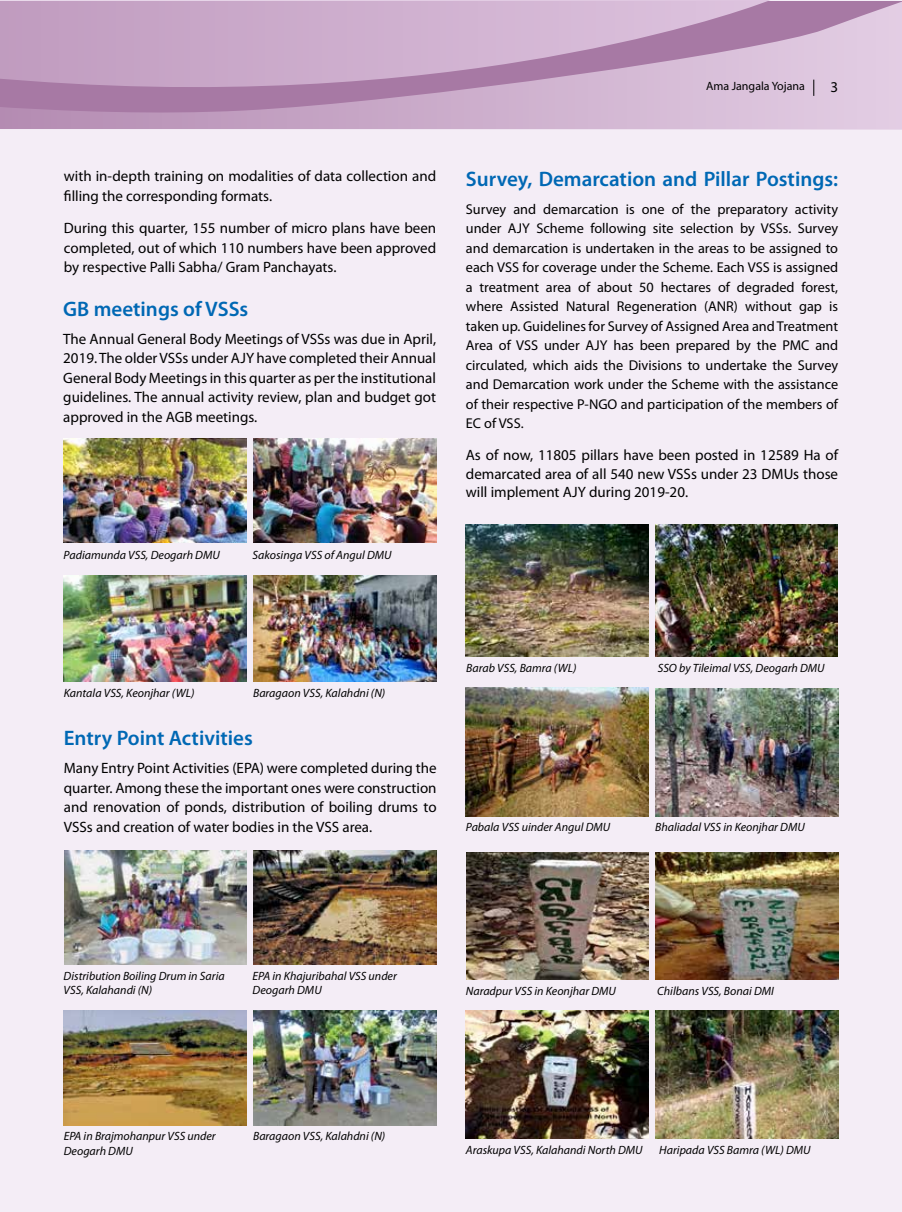
<style>
.page{position:relative;width:902px;height:1212px;background:#fff}
.page>*{position:absolute;margin:0;border:0;box-sizing:border-box;transform-origin:0 0}
.t1{font:600 21px "Myriad Pro";color:#0068b4}
.t2{font:15px/19.5px "Myriad Pro";color:#000;text-align:justify}
.t3{font:14.25px/19.5px "Myriad Pro";color:#000;text-align:justify}
.t4{font:italic 12px/14.4px "Myriad Pro";color:#000}
.t5{font:12px "Myriad Pro";color:#000}
</style>
<div class="page">
<div style="left:0;top:0;width:901px;height:1212px;background:#f4edf6"></div>
<svg style="left:0;top:0;width:770px;height:2px"></svg>
<svg style="left:0;top:2px;width:901px;height:128px"></svg>
<svg style="left:813px;top:80px;width:1px;height:16px"></svg>
<img style="left:64px;top:439px;width:183px;height:104px">
<img style="left:253px;top:439px;width:183px;height:104px">
<img style="left:64px;top:575px;width:183px;height:106px">
<img style="left:253px;top:575px;width:183px;height:106px">
<img style="left:65px;top:850px;width:182px;height:115px">
<img style="left:253px;top:850px;width:183px;height:114px">
<img style="left:64px;top:1010px;width:183px;height:115px">
<img style="left:253px;top:1010px;width:183px;height:115px">
<img style="left:466px;top:524px;width:182px;height:133px">
<img style="left:655px;top:524px;width:182px;height:133px">
<img style="left:466px;top:687px;width:182px;height:129px">
<img style="left:655px;top:689px;width:183px;height:127px">
<img style="left:466px;top:1010px;width:182px;height:128px">
<img style="left:655px;top:1010px;width:183px;height:128px">
<img style="left:466px;top:852px;width:182px;height:127px">
<img style="left:655px;top:852px;width:183px;height:127px">
<p class="t5" style="left:706px;top:78px;width:100px">Ama Jangala Yojana</p>
<p class="t2" style="left:830px;top:77px;width:9px">3</p>
<p class="t2" style="left:64px;top:166px;width:374px">with in-depth training on modalities of data collection and filling the corresponding formats.</p>
<p class="t2" style="left:64px;top:218px;width:374px">During this quarter, 155 number of micro plans have been completed, out of which 110 numbers have been approved by respective Palli Sabha/ Gram Panchayats.</p>
<h1 class="t1" style="left:63px;top:295px;width:187px">GB meetings of VSSs</h1>
<p class="t2" style="left:63px;top:329px;width:374px">The Annual General Body Meetings of VSSs was due in April, 2019. The older VSSs under AJY have completed their Annual General Body Meetings in this quarter as per the institutional guidelines. The annual activity review, plan and budget got approved in the AGB meetings.</p>
<p class="t4" style="left:64px;top:547px;width:158px">Padiamunda VSS, Deogarh DMU</p>
<p class="t4" style="left:252px;top:547px;width:141px">Sakosinga VSS of Angul DMU</p>
<h1 class="t1" style="left:466px;top:165px;width:374px">Survey, Demarcation and Pillar Postings:</h1>
<p class="t3" style="left:466px;top:199px;width:374px">Survey and demarcation is one of the preparatory activity under AJY Scheme following site selection by VSSs. Survey and demarcation is undertaken in the areas to be assigned to each VSS for coverage under the Scheme. Each VSS is assigned a treatment area of about 50 hectares of degraded forest, where Assisted Natural Regeneration (ANR) without gap is taken up. Guidelines for Survey of Assigned Area and Treatment Area of VSS under AJY has been prepared by the PMC and circulated, which aids the Divisions to undertake the Survey and Demarcation work under the Scheme with the assistance of their respective P-NGO and participation of the members of EC of VSS.</p>
<p class="t2" style="left:466px;top:445px;width:374px;line-height:18.8px">As of now, 11805 pillars have been posted in 12589 Ha of demarcated area of all 540 new VSSs under 23 DMUs those will implement AJY during 2019-20.</p>
<p class="t4" style="left:64px;top:686px;width:132px">Kantala VSS, Keonjhar (WL)</p>
<p class="t4" style="left:253px;top:686px;width:134px">Baragaon VSS, Kalahdni (N)</p>
<h1 class="t1" style="left:64px;top:725px;width:190px">Entry Point Activities</h1>
<p class="t2" style="left:64px;top:758px;width:374px">Many Entry Point Activities (EPA) were completed during the quarter. Among these the important ones were construction and renovation of ponds, distribution of boiling drums to VSSs and creation of water bodies in the VSS area.</p>
<p class="t4" style="left:466px;top:660px;width:112px">Barab VSS, Bamra (WL)</p>
<p class="t4" style="left:657px;top:660px;width:168px">SSO by Tileimal VSS, Deogarh DMU</p>
<p class="t4" style="left:466px;top:820px;width:146px">Pabala VSS uinder Angul DMU</p>
<p class="t4" style="left:655px;top:820px;width:151px">Bhaliadal VSS in Keonjhar DMU</p>
<p class="t4" style="left:64px;top:968px;width:162px">Distribution Boiling Drum in Saria<br>VSS, Kalahandi (N)</p>
<p class="t4" style="left:252px;top:968px;width:146px">EPA in Khajuribahal VSS under<br>Deogarh DMU</p>
<p class="t4" style="left:64px;top:1129px;width:154px">EPA in Brajmohanpur VSS under<br>Deogarh DMU</p>
<p class="t4" style="left:253px;top:1129px;width:134px">Baragaon VSS, Kalahdni (N)</p>
<p class="t4" style="left:466px;top:983px;width:152px">Naradpur VSS in Keonjhar DMU</p>
<p class="t4" style="left:657px;top:983px;width:118px">Chilbans VSS, Bonai DMI</p>
<p class="t4" style="left:466px;top:1142px;width:178px">Araskupa VSS, Kalahandi North DMU</p>
<p class="t4" style="left:659px;top:1142px;width:153px">Haripada VSS Bamra (WL) DMU</p>
</div>
